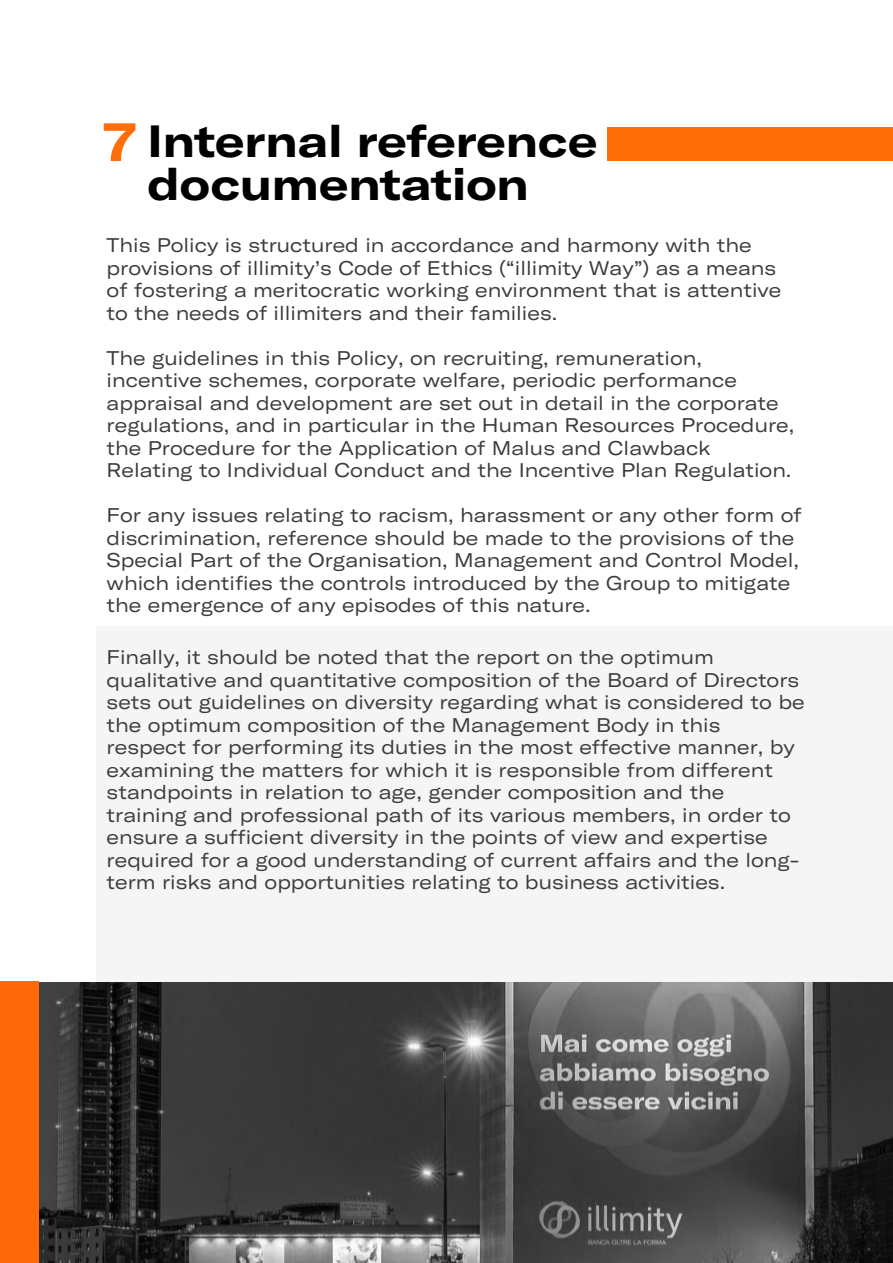
<style>
.page{position:relative;width:893px;height:1263px;background:#fff}
.page>*{position:absolute;margin:0;border:0;box-sizing:border-box;transform-origin:0 0}
.t1{font:700 expanded 54.15px "GT America";color:#ff6e09}
.t2{font:700 expanded 44.4px/43px "GT America";color:#000}
.t3{font:expanded 19.5px/22.5px "GT America";color:#3c3c3b}
</style>
<div class="page">
<div style="left:97px;top:626px;width:796px;height:637px;background:#f5f5f5"></div>
<div style="left:607px;top:127px;width:286px;height:33px;background:#ff6e09"></div>
<img style="left:39px;top:982px;width:854px;height:281px">
<div style="left:0;top:982px;width:39px;height:281px;background:#ff690a"></div>
<h1 class="t1" style="left:103px;top:108px;width:35px">7</h1>
<h2 class="t2" style="left:148px;top:119px;width:451px">Internal reference documentation</h2>
<p class="t3" style="left:107px;top:234px;width:676px">This Policy is structured in accordance and harmony with the provisions of illimity’s Code of Ethics (“illimity Way”) as a means of fostering a meritocratic working environment that is attentive to the needs of illimiters and their families.</p>
<p class="t3" style="left:107px;top:347px;width:689px">The guidelines in this Policy, on recruiting, remuneration, incentive schemes, corporate welfare, periodic performance appraisal and development are set out in detail in the corporate regulations, and in particular in the Human Resources Procedure, the Procedure for the Application of Malus and Clawback Relating to Individual Conduct and the Incentive Plan Regulation.</p>
<p class="t3" style="left:107px;top:504px;width:697px">For any issues relating to racism, harassment or any other form of discrimination, reference should be made to the provisions of the Special Part of the Organisation, Management and Control Model, which identifies the controls introduced by the Group to mitigate the emergence of any episodes of this nature.</p>
<p class="t3" style="left:107px;top:646px;width:700px">Finally, it should be noted that the report on the optimum qualitative and quantitative composition of the Board of Directors sets out guidelines on diversity regarding what is considered to be the optimum composition of the Management Body in this respect for performing its duties in the most effective manner, by examining the matters for which it is responsible from different standpoints in relation to age, gender composition and the training and professional path of its various members, in order to ensure a sufficient diversity in the points of view and expertise required for a good understanding of current affairs and the long&shy;term risks and opportunities relating to business activities.</p>
</div>
